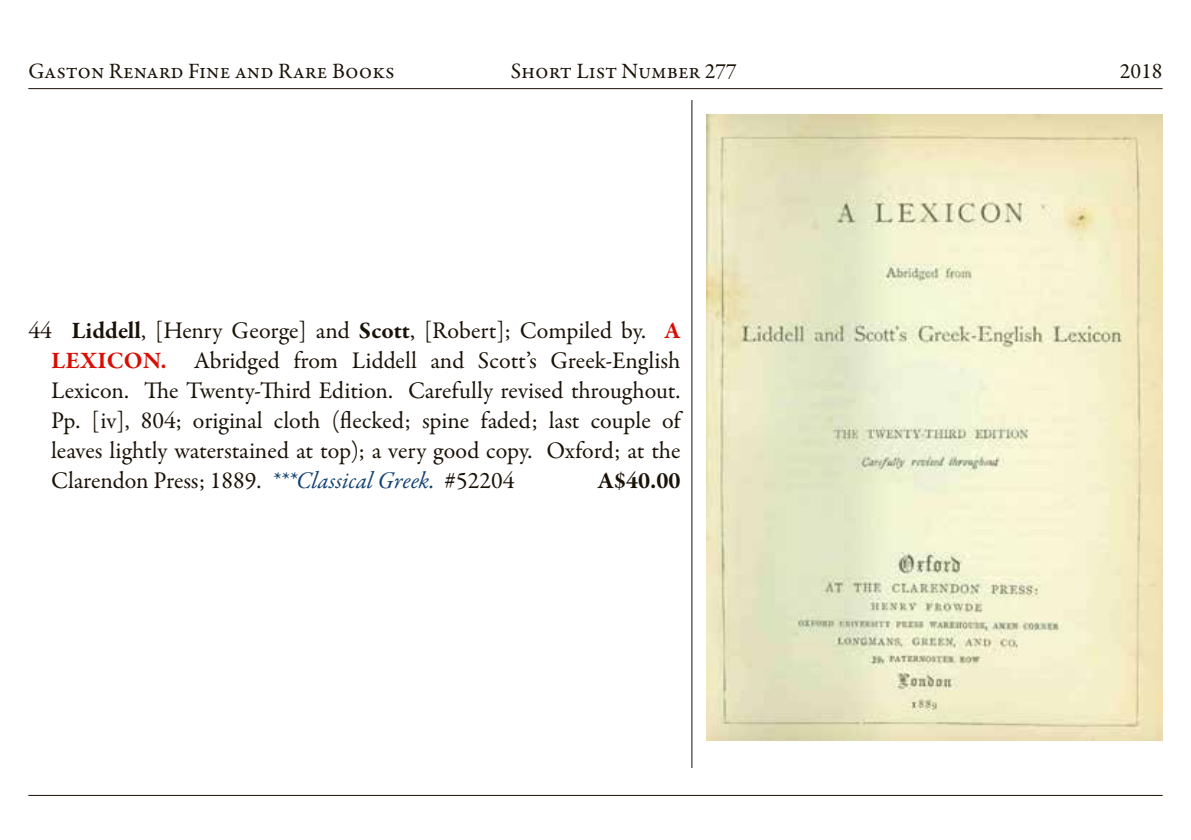
<style>
.page{position:relative;width:1191px;height:840px;background:#fff}
.page>*{position:absolute;margin:0;border:0;box-sizing:border-box;transform-origin:0 0}
.t1{font:24px/30px "Garamond Premr Pro";letter-spacing:-.005em;color:#1a1207;text-align:justify}
.t2{font:700 24px "Garamond Premr Pro";color:#1a1207}
.t3{font:22px "Garamond Premr Pro";color:#1a1207}
.s1{font-weight:700}
.s2{font-weight:700;color:#d80e04}
.s3{font-style:italic;color:#164373}
</style>
<div class="page">
<hr style="left:28px;top:88px;width:1134px;height:1px;background:#1a1207">
<hr style="left:28px;top:794px;width:1134px;height:1px;background:#1a1207">
<hr style="left:691px;top:100px;width:1px;height:667px;background:#1a1207">
<img style="left:706px;top:114px;width:456px;height:626px">
<p class="t3" style="left:28px;top:57px;width:368px">Gaston Renard Fine and Rare Books</p>
<p class="t3" style="left:511px;top:57px;width:228px">Short List Number 277</p>
<p class="t3" style="left:1119px;top:57px;width:44px">2018</p>
<p class="t1" style="left:51px;top:315px;width:631px;text-indent:-23px">44 <span class="s1">Liddell</span>, [Henry George] and <span class="s1">Scott</span>, [Robert]; Compiled by. <span class="s2">A LEXICON.</span> Abridged from Liddell and Scott’s Greek-English Lexicon. The Twenty-Third Edition. Carefully revised throughout.<br>Pp. [iv], 804; original cloth (flecked; spine faded; last couple of leaves lightly waterstained at top); a very good copy. Oxford; at the Clarendon Press; 1889. <span class="s3">***Classical Greek.</span> #52204</p>
<p class="t2" style="left:598px;top:465px;width:84px">A$40.00</p>
</div>
